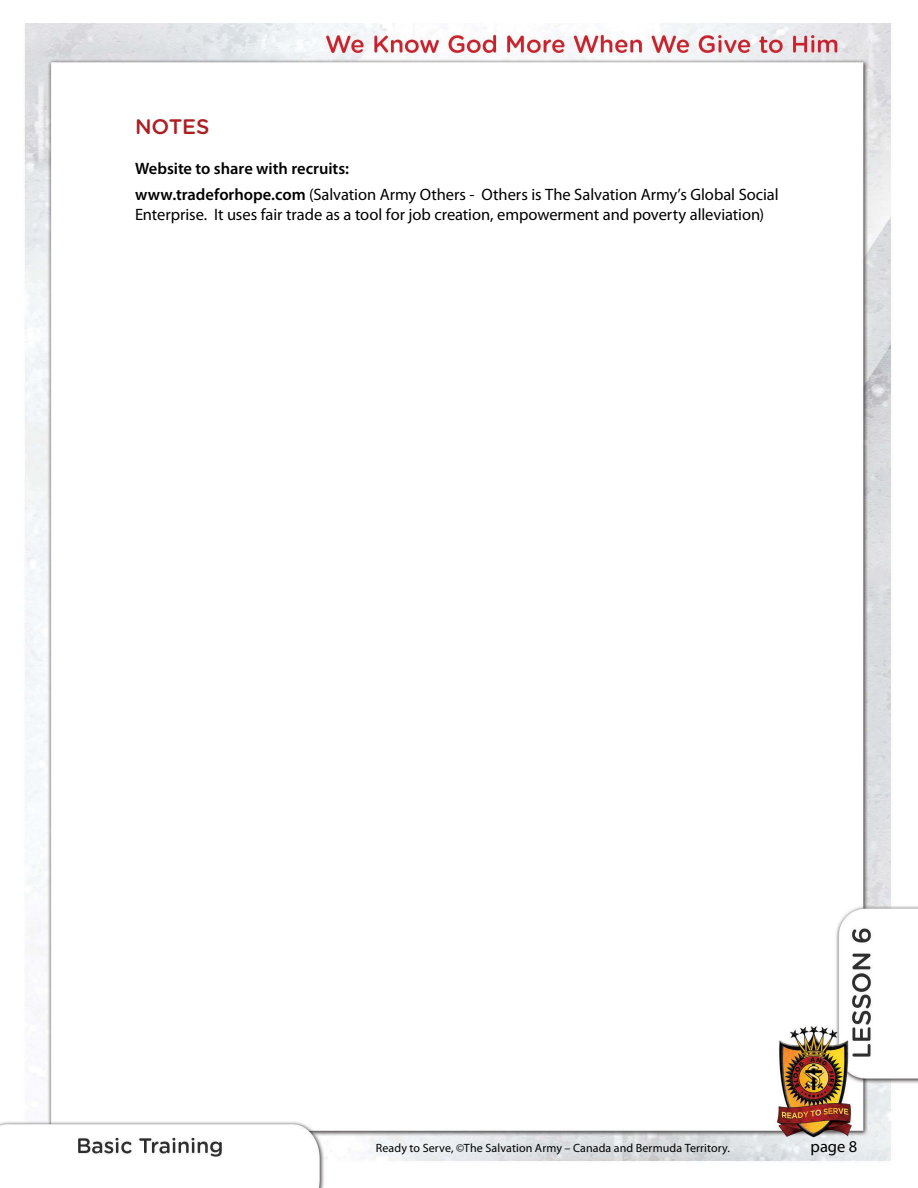
<style>
.page{position:relative;width:918px;height:1188px;background:#fff}
.page>*{position:absolute;margin:0;border:0;box-sizing:border-box;transform-origin:0 0}
.t1{font:500 21px "Gotham Rounded";color:#ab1f23}
.t2{font:16.5px/26.2px "Myriad Pro";letter-spacing:-.005em;color:#000}
.t3{font:12px "Myriad Pro";letter-spacing:.01em;color:#000}
.s1{font-weight:600}
</style>
<div class="page">
<img style="left:0;top:23px;width:918px;height:1165px">
<p class="t1" style="left:135px;top:112px;width:76px">NOTES</p>
<p class="t2" style="left:135px;top:155px;width:645px"><span class="s1">Website to share with recruits:<br>www.tradeforhope.com</span> (Salvation Army Others - Others is The Salvation Army’s Global Social</p>
<p class="t2" style="left:135px;top:201px;width:631px">Enterprise. It uses fair trade as a tool for job creation, empowerment and poverty alleviation)</p>
<p class="t3" style="left:376px;top:1141px;width:356px">Ready to Serve, ©The Salvation Army – Canada and Bermuda Territory.</p>
<p class="t2" style="left:811px;top:1133px;width:48px">page 8</p>
</div>
